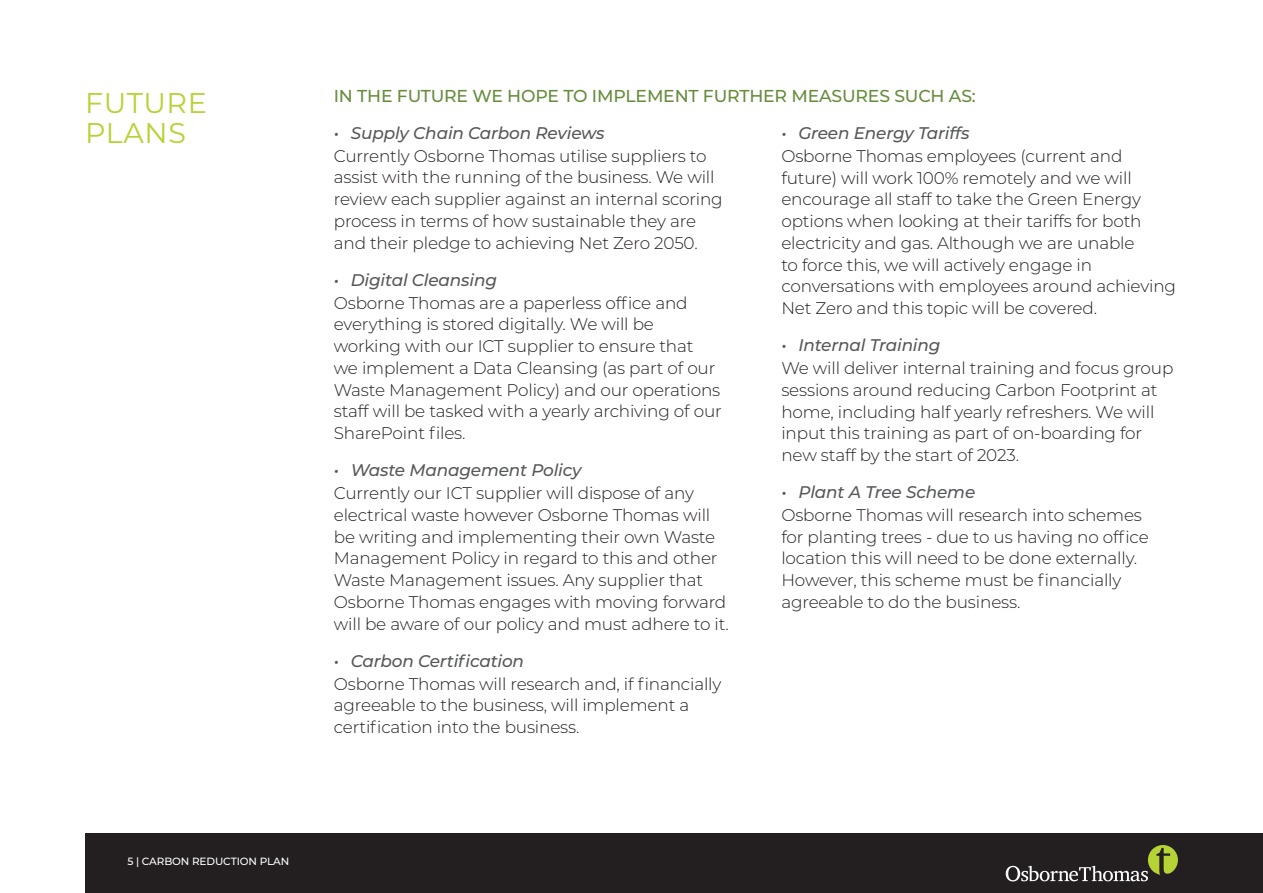
<style>
.page{position:relative;width:1263px;height:893px;background:#fff}
.page>*{position:absolute;margin:0;border:0;box-sizing:border-box;transform-origin:0 0}
.t1{font:28.5px/30px "Montserrat";letter-spacing:.025em;color:#b5d334}
.t2{font:500 17.25px "Montserrat";letter-spacing:-.01em;color:#658c3b}
.t3{font:300 16.8px/21.8px "Montserrat";letter-spacing:-.01em;color:#231f20}
.t4{font:italic 500 16.8px "Montserrat";letter-spacing:-.01em;color:#57585a}
.t5{font:500 10.5px "Montserrat";letter-spacing:-.01em;color:#fff}
</style>
<div class="page">
<div style="left:85px;top:833px;width:1178px;height:60px;background:#231f20"></div>
<svg style="left:1006px;top:845px;width:172px;height:36px"></svg>
<h1 class="t1" style="left:85px;top:87px;width:123px">FUTURE<br>PLANS</h1>
<p class="t2" style="left:334px;top:84px;width:643px">IN THE FUTURE WE HOPE TO IMPLEMENT FURTHER MEASURES SUCH AS:</p>
<p class="t4" style="left:334px;top:121px;width:272px">• Supply Chain Carbon Reviews</p>
<p class="t3" style="left:334px;top:144px;width:390px">Currently Osborne Thomas utilise suppliers to assist with the running of the business. We will review each supplier against an internal scoring process in terms of how sustainable they are and their pledge to achieving Net Zero 2050.</p>
<p class="t4" style="left:334px;top:268px;width:165px">• Digital Cleansing</p>
<p class="t3" style="left:334px;top:291px;width:389px">Osborne Thomas are a paperless office and everything is stored digitally. We will be working with our ICT supplier to ensure that we implement a Data Cleansing (as part of our Waste Management Policy) and our operations staff will be tasked with a yearly archiving of our SharePoint files.</p>
<p class="t4" style="left:334px;top:459px;width:249px">• Waste Management Policy</p>
<p class="t3" style="left:334px;top:482px;width:397px">Currently our ICT supplier will dispose of any electrical waste however Osborne Thomas will be writing and implementing their own Waste Management Policy in regard to this and other Waste Management issues. Any supplier that Osborne Thomas engages with moving forward will be aware of our policy and must adhere to it.</p>
<p class="t4" style="left:334px;top:649px;width:192px">• Carbon Certification</p>
<p class="t3" style="left:334px;top:672px;width:389px">Osborne Thomas will research and, if financially agreeable to the business, will implement a certification into the business.</p>
<p class="t4" style="left:781px;top:121px;width:190px">• Green Energy Tariffs</p>
<p class="t3" style="left:781px;top:144px;width:396px">Osborne Thomas employees (current and future) will work 100% remotely and we will encourage all staff to take the Green Energy options when looking at their tariffs for both electricity and gas. Although we are unable<br>to force this, we will actively engage in conversations with employees around achieving Net Zero and this topic will be covered.</p>
<p class="t4" style="left:781px;top:333px;width:161px">• Internal Training</p>
<p class="t3" style="left:781px;top:357px;width:394px">We will deliver internal training and focus group sessions around reducing Carbon Footprint at home, including half yearly refreshers. We will input this training as part of on-boarding for new staff by the start of 2023.</p>
<p class="t4" style="left:781px;top:480px;width:195px">• Plant A Tree Scheme</p>
<p class="t3" style="left:781px;top:504px;width:369px">Osborne Thomas will research into schemes for planting trees - due to us having no office location this will need to be done externally.<br>However, this scheme must be financially agreeable to do the business.</p>
<p class="t5" style="left:128px;top:854px;width:163px">5 | CARBON REDUCTION PLAN</p>
</div>
